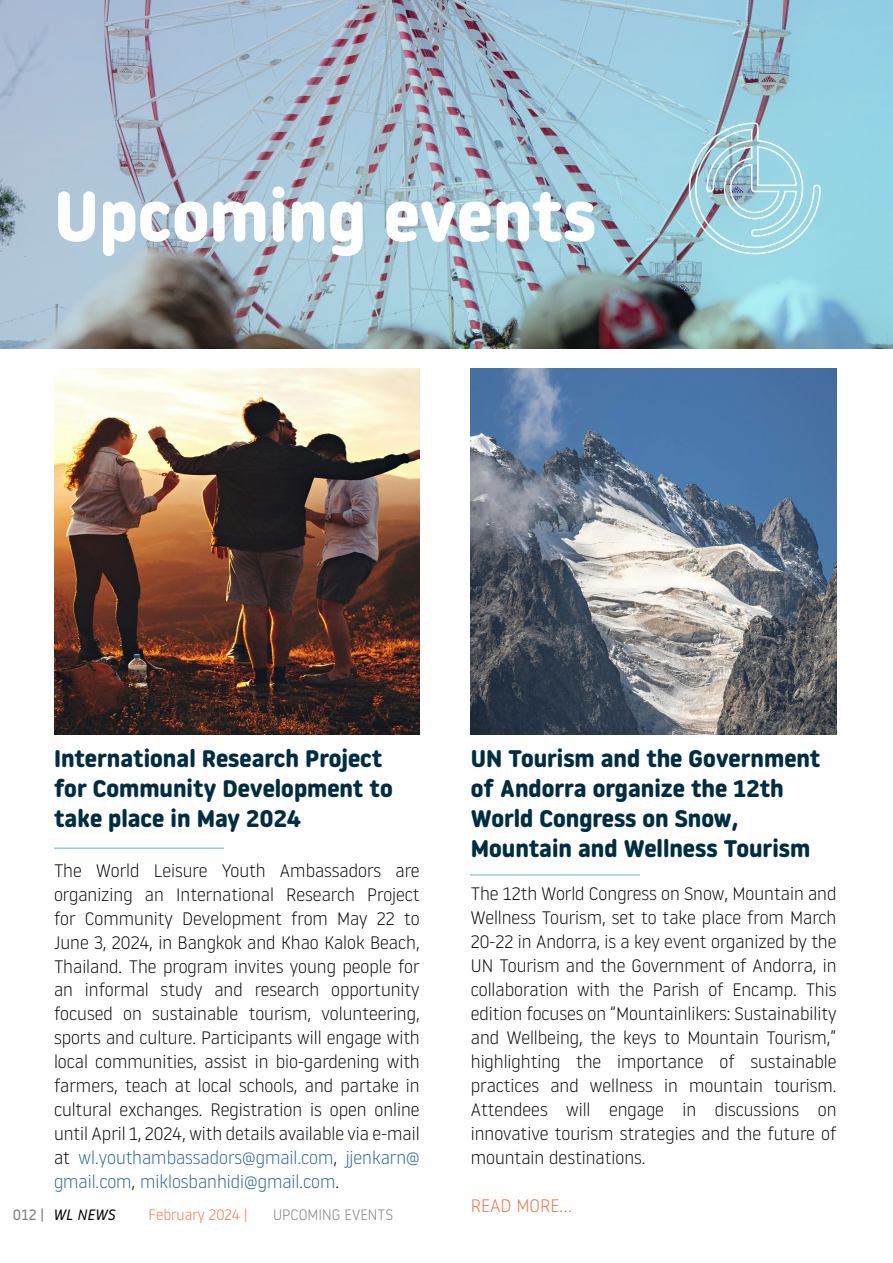
<style>
.page{position:relative;width:893px;height:1263px;background:#fff}
.page>*{position:absolute;margin:0;border:0;box-sizing:border-box;transform-origin:0 0}
.t1{font:700 70.5px "Noway Round";color:#fff}
.t2{font:700 24px/30px "Noway Round";color:#002d42}
.t3{font:300 18px/24px "Noway Round";color:#000;text-align:justify}
.t4{font:300 18px "Noway Round";color:#f16c43}
.t5{font:300 15px "Noway Round";color:#797a7d}
.t6{font:300 15px "Noway Round";color:#f16c43}
.t7{font:italic 15px "Noway Round";color:#000}
.s1{color:#215e9e}
.s2{font-style:normal;color:#797a7d}
</style>
<div class="page">
<img style="left:0;top:0;width:893px;height:349px">
<svg style="left:688px;top:122px;width:133px;height:133px;background:#a2d0de"></svg>
<hr style="left:54px;top:847px;width:170px;height:2px;background:#96cfd4">
<img style="left:54px;top:368px;width:366px;height:366px">
<hr style="left:470px;top:874px;width:170px;height:2px;background:#96cfd4">
<img style="left:471px;top:368px;width:366px;height:366px">
<h1 class="t1" style="left:54px;top:176px;width:543px">Upcoming events</h1>
<h2 class="t2" style="left:54px;top:743px;width:340px">International Research Project for Community Development to take place in May 2024</h2>
<p class="t3" style="left:54px;top:857px;width:367px">The World Leisure Youth Ambassadors are organizing an International Research Project for Community Development from May 22 to June 3, 2024, in Bangkok and Khao Kalok Beach, Thailand. The program invites young people for an informal study and research opportunity focused on sustainable tourism, volunteering, sports and culture. Participants will engage with local communities, assist in bio-gardening with farmers, teach at local schools, and partake in cultural exchanges. Registration is open online until April 1, 2024, with details available via e-mail at <span class="s1">wl.youthambassadors@gmail.com</span>, <span class="s1">jjenkarn@ gmail.com</span>, <span class="s1">miklosbanhidi@gmail.com</span>.</p>
<p class="t7" style="left:13px;top:1204px;width:104px"><span class="s2">012 |</span> WL NEWS</p>
<p class="t6" style="left:149px;top:1204px;width:100px">February 2024 |</p>
<p class="t5" style="left:273px;top:1204px;width:121px">UPCOMING EVENTS</p>
<h2 class="t2" style="left:471px;top:743px;width:351px">UN Tourism and the Government of Andorra organize the 12th<br>World Congress on Snow,<br>Mountain and Wellness Tourism</h2>
<p class="t3" style="left:471px;top:880px;width:367px">The 12th World Congress on Snow, Mountain and Wellness Tourism, set to take place from March 20-22 in Andorra, is a key event organized by the UN Tourism and the Government of Andorra, in collaboration with the Parish of Encamp. This edition focuses on “Mountainlikers: Sustainability and Wellbeing, the keys to Mountain Tourism,” highlighting the importance of sustainable practices and wellness in mountain tourism.<br>Attendees will engage in discussions on innovative tourism strategies and the future of mountain destinations.</p>
<p class="t4" style="left:471px;top:1193px;width:103px">READ MORE...</p>
</div>
